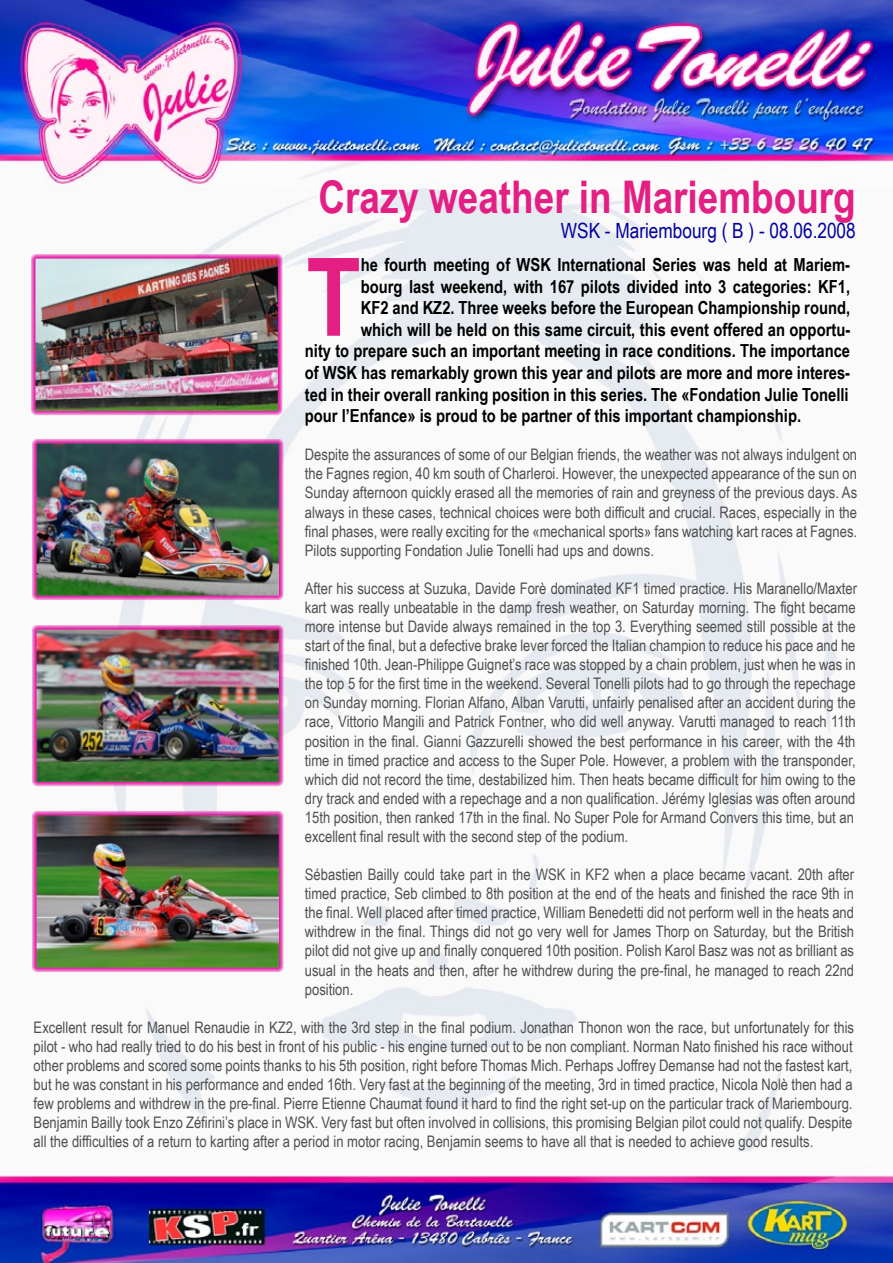
<style>
.page{position:relative;width:893px;height:1263px;background:#fff}
.page>*{position:absolute;margin:0;border:0;box-sizing:border-box;transform-origin:0 0}
.t1{font:700 108.6px "Arial Narrow";color:#e41f83}
.t2{font:700 45px "Arial Narrow";color:#e41f83}
.t3{font:21px "Arial Narrow";color:#01009e}
.t4{font:700 18px "Arial Narrow";color:#000}
.t5{font:15.9px/19px "Arial Narrow";color:#4f4f4f;text-align:justify}
</style>
<div class="page">
<img style="left:0;top:0;width:893px;height:1263px">
<img style="left:37px;top:816px;width:242px;height:151px">
<div style="left:32px;top:811px;width:252px;height:161px;border:4px solid #df0098"></div>
<img style="left:37px;top:444px;width:242px;height:151px">
<div style="left:32px;top:439px;width:252px;height:161px;border:4px solid #df0098"></div>
<img style="left:37px;top:630px;width:242px;height:151px">
<div style="left:32px;top:625px;width:252px;height:161px;border:4px solid #df0098"></div>
<img style="left:36px;top:259px;width:241px;height:151px">
<div style="left:31px;top:254px;width:251px;height:161px;border:4px solid #df0098"></div>
<h2 class="t2" style="left:318px;top:171px;width:539px">Crazy weather in Mariembourg</h2>
<h3 class="t3" style="left:561px;top:219px;width:296px">WSK - Mariembourg ( B ) - 08.06.2008</h3>
<h1 class="t1" style="left:306px;top:234px;width:56px">T</h1>
<p class="t4" style="left:361px;top:254px;width:491px">he fourth meeting of WSK International Series was held at Mariem-</p>
<p class="t4" style="left:361px;top:276px;width:491px">bourg last weekend, with 167 pilots divided into 3 categories: KF1,</p>
<p class="t4" style="left:361px;top:297px;width:491px">KF2 and KZ2. Three weeks before the European Championship round,</p>
<p class="t4" style="left:361px;top:319px;width:491px">which will be held on this same circuit, this event offered an opportu-</p>
<p class="t4" style="left:305px;top:341px;width:547px">nity to prepare such an important meeting in race conditions. The importance</p>
<p class="t4" style="left:305px;top:362px;width:547px">of WSK has remarkably grown this year and pilots are more and more interes-</p>
<p class="t4" style="left:305px;top:384px;width:545px">ted in their overall ranking position in this series. The «Fondation Julie Tonelli</p>
<p class="t4" style="left:305px;top:405px;width:498px">pour l’Enfance» is proud to be partner of this important championship.</p>
<p class="t5" style="left:305px;top:445px;width:554px">Despite the assurances of some of our Belgian friends, the weather was not always indulgent on the Fagnes region, 40 km south of Charleroi. However, the unexpected appearance of the sun on Sunday afternoon quickly erased all the memories of rain and greyness of the previous days. As always in these cases, technical choices were both difficult and crucial. Races, especially in the final phases, were really exciting for the «mechanical sports» fans watching kart races at Fagnes.<br>Pilots supporting Fondation Julie Tonelli had ups and downs.</p>
<p class="t5" style="left:305px;top:579px;width:554px;text-align:left">After his success at Suzuka, Davide Forè dominated KF1 timed practice. His Maranello/Maxter kart was really unbeatable in the damp fresh weather, on Saturday morning. The fight became more intense but Davide always remained in the top 3. Everything seemed still possible at the start of the final, but a defective brake lever forced the Italian champion to reduce his pace and he finished 10th. Jean-Philippe Guignet’s race was stopped by a chain problem, just when he was in the top 5 for the first time in the weekend. Several Tonelli pilots had to go through the repechage on Sunday morning. Florian Alfano, Alban Varutti, unfairly penalised after an accident during the race, Vittorio Mangili and Patrick Fontner, who did well anyway. Varutti managed to reach 11th position in the final. Gianni Gazzurelli showed the best performance in his career, with the 4th time in timed practice and access to the Super Pole. However, a problem with the transponder, which did not record the time, destabilized him. Then heats became difficult for him owing to the dry track and ended with a repechage and a non qualification. Jérémy Iglesias was often around 15th position, then ranked 17th in the final. No Super Pole for Armand Convers this time, but an excellent final result with the second step of the podium.</p>
<p class="t5" style="left:305px;top:865px;width:551px">Sébastien Bailly could take part in the WSK in KF2 when a place became vacant. 20th after timed practice, Seb climbed to 8th position at the end of the heats and finished the race 9th in the final. Well placed after timed practice, William Benedetti did not perform well in the heats and withdrew in the final. Things did not go very well for James Thorp on Saturday, but the British pilot did not give up and finally conquered 10th position. Polish Karol Basz was not as brilliant as usual in the heats and then, after he withdrew during the pre-final, he managed to reach 22nd position.</p>
<p class="t5" style="left:34px;top:1017px;width:822px">Excellent result for Manuel Renaudie in KZ2, with the 3rd step in the final podium. Jonathan Thonon won the race, but unfortunately for this pilot - who had really tried to do his best in front of his public - his engine turned out to be non compliant. Norman Nato finished his race without other problems and scored some points thanks to his 5th position, right before Thomas Mich. Perhaps Joffrey Demanse had not the fastest kart, but he was constant in his performance and ended 16th. Very fast at the beginning of the meeting, 3rd in timed practice, Nicola Nolè then had a few problems and withdrew in the pre-final. Pierre Etienne Chaumat found it hard to find the right set-up on the particular track of Mariembourg.<br>Benjamin Bailly took Enzo Zéfirini’s place in WSK. Very fast but often involved in collisions, this promising Belgian pilot could not qualify. Despite all the difficulties of a return to karting after a period in motor racing, Benjamin seems to have all that is needed to achieve good results.</p>
</div>
